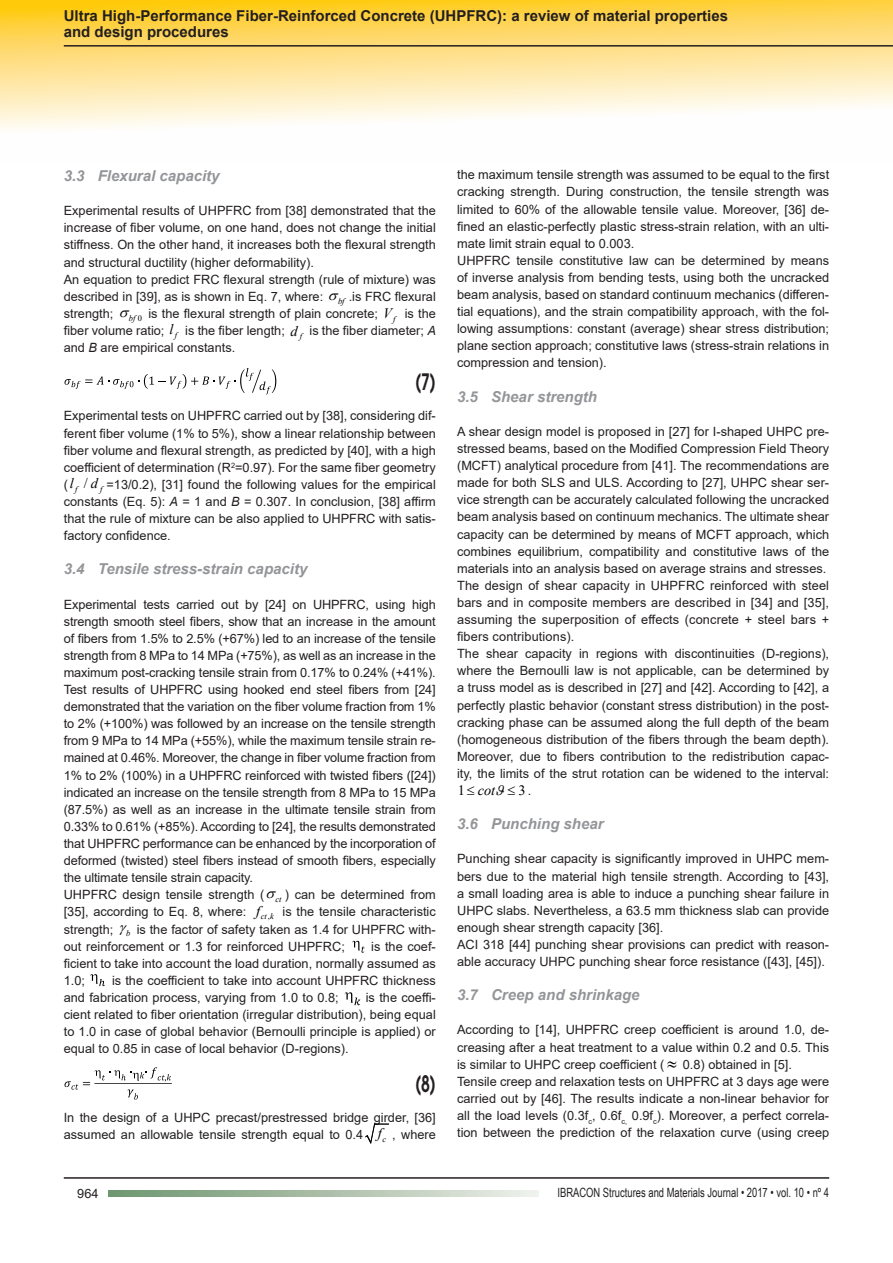
<style>
.page{position:relative;width:893px;height:1263px;background:#fff}
.page>*{position:absolute;margin:0;border:0;box-sizing:border-box;transform-origin:0 0}
.t1{font:600 22.5px "Avant Garde";color:#231f20;scale:.7 1}
.t2{font:italic 700 15px "Arial";color:#939598}
.t3{font:700 15px/16.5px "Arial";color:#231f20}
.t4{font:italic 14.4px "Times New Roman";color:#000001}
.t5{font:italic 14.25px "Times New Roman";color:#000001}
.t6{font:14.25px "Times New Roman";color:#000001}
.t7{font:12.75px/17.1px "Arial";color:#231f20}
.t8{font:12.75px "Arial Narrow";color:#231f20;scale:.9 1}
.t9{font:italic 8.4px "Times New Roman";color:#000001}
.s1{font-family:"Times New Roman";font-style:italic;font-size:14.4px;color:#000001}
.s2{font-style:italic}
.s3{font-family:"Times New Roman";font-size:14.4px;color:#000001}
.s4{font-style:normal}
.s5{color:#000001}
</style>
<div class="page">
<svg style="left:0;top:0;width:893px;height:130px;background:#fee498"></svg>
<hr style="left:64px;top:1177px;width:765px;height:2px;background:#231f20">
<hr style="left:64px;top:45px;width:829px;height:2px;background:#231f20">
<svg style="left:108px;top:1190px;width:431px;height:6px;background:#acc0aa"></svg>
<svg style="left:65px;top:368px;width:211px;height:26px"></svg>
<svg style="left:352px;top:941px;width:13px;height:12px"></svg>
<svg style="left:90px;top:974px;width:15px;height:12px"></svg>
<svg style="left:345px;top:992px;width:15px;height:13px"></svg>
<svg style="left:65px;top:1067px;width:107px;height:32px"></svg>
<svg style="left:365px;top:1123px;width:24px;height:20px"></svg>
<p class="t3" style="left:64px;top:7px;width:666px">Ultra High-Performance Fiber-Reinforced Concrete (UHPFRC): a review of material properties and design procedures</p>
<p class="t2" style="left:64px;top:166px;width:157px">3.3 Flexural capacity</p>
<p class="t7" style="left:64px;top:202px;width:374px">Experimental results of UHPFRC from [38] demonstrated that the increase of fiber volume, on one hand, does not change the initial stiffness. On the other hand, it increases both the flexural strength and structural ductility (higher deformability).<br>An equation to predict FRC flexural strength (rule of mixture) was described in [39], as is shown in Eq. 7, where: <sub>bf</sub> .is FRC flexural strength; <sub>bf</sub> <sub>0</sub> is the flexural strength of plain concrete; <span class="s1">V</span><sub>f</sub> is the fiber volume ratio; <sub>f</sub><span class="s1">l</span> is the fiber length; <sub>f</sub></p>
<p class="t7" style="left:290px;top:322px;width:147px"><span class="s1">d</span> is the fiber diameter; <span class="s2">A</span></p>
<p class="t7" style="left:64px;top:339px;width:173px">and <span class="s2">B</span> are empirical constants.</p>
<h1 class="t1" style="left:415px;top:367px;width:31px">(7)</h1>
<p class="t7" style="left:64px;top:407px;width:374px;text-align:justify">Experimental tests on UHPFRC carried out by [38], considering dif&shy;ferent fiber volume (1% to 5%), show a linear relationship between fiber volume and flexural strength, as predicted by [40], with a high coefficient of determination (R<sup>2</sup>=0.97). For the same fiber geometry ( <span class="s3">/</span><sub>f</sub></p>
<p class="t7" style="left:64px;top:476px;width:374px;text-align:justify;text-indent:6px"><span class="s1">l d</span> =13/0.2), [31] found the following values for the empirical constants (Eq. 5): <span class="s2">A</span> = 1 and <span class="s2">B</span> = 0.307. In conclusion, [38] affirm that the rule of mixture can be also applied to UHPFRC with satis&shy;factory confidence.</p>
<p class="t2" style="left:64px;top:559px;width:245px">3.4 Tensile stress-strain capacity</p>
<p class="t7" style="left:64px;top:595px;width:374px">Experimental tests carried out by [24] on UHPFRC, using high strength smooth steel fibers, show that an increase in the amount of fibers from 1.5% to 2.5% (+67%) led to an increase of the tensile strength from 8 MPa to 14 MPa (+75%), as well as an increase in the maximum post-cracking tensile strain from 0.17% to 0.24% (+41%).<br>Test results of UHPFRC using hooked end steel fibers from [24] demonstrated that the variation on the fiber volume fraction from 1% to 2% (+100%) was followed by an increase on the tensile strength from 9 MPa to 14 MPa (+55%), while the maximum tensile strain re&shy;mained at 0.46%. Moreover, the change in fiber volume fraction from 1% to 2% (100%) in a UHPFRC reinforced with twisted fibers ([24]) indicated an increase on the tensile strength from 8 MPa to 15 MPa (87.5%) as well as an increase in the ultimate tensile strain from 0.33% to 0.61% (+85%). According to [24], the results demonstrated that UHPFRC performance can be enhanced by the incorporation of deformed (twisted) steel fibers instead of smooth fibers, especially the ultimate tensile strain capacity.<br>UHPFRC design tensile strength ( <sub>ct</sub> ) can be determined from [35], according to Eq. 8, where: <sub>ct</sub> <sub>k</sub><sub>,</sub></p>
<p class="t9" style="left:100px;top:483px;width:4px">f</p>
<p class="t4" style="left:256px;top:901px;width:6px">f</p>
<p class="t7" style="left:64px;top:903px;width:374px;text-align:justify;text-indent:219px">is the tensile characteristic strength; <sub>b</sub> is the factor of safety taken as 1.4 for UHPFRC with&shy;out reinforcement or 1.3 for reinforced UHPFRC;</p>
<p class="t7" style="left:64px;top:937px;width:374px;text-align:justify;text-indent:307px">is the coef&shy;ficient to take into account the load duration, normally assumed as 1.0;</p>
<p class="t7" style="left:64px;top:972px;width:374px;text-indent:48px">is the coefficient to take into account UHPFRC thickness and fabrication process, varying from 1.0 to 0.8;</p>
<p class="t7" style="left:64px;top:989px;width:374px;text-align:justify;text-indent:302px">is the coeffi&shy;cient related to fiber orientation (irregular distribution), being equal to 1.0 in case of global behavior (Bernoulli principle is applied) or equal to 0.85 in case of local behavior (D-regions).</p>
<h1 class="t1" style="left:415px;top:1069px;width:31px">(8)</h1>
<p class="t7" style="left:64px;top:1108px;width:374px">In the design of a UHPC precast/prestressed bridge girder, [36] assumed an allowable tensile strength equal to 0.4</p>
<p class="t7" style="left:378px;top:1125px;width:59px"><sub>c</sub><span class="s1">f</span> , where</p>
<p class="t7" style="left:457px;top:166px;width:374px">the maximum tensile strength was assumed to be equal to the first cracking strength. During construction, the tensile strength was limited to 60% of the allowable tensile value. Moreover, [36] de&shy;fined an elastic-perfectly plastic stress-strain relation, with an ulti&shy;mate limit strain equal to 0.003.<br>UHPFRC tensile constitutive law can be determined by means of inverse analysis from bending tests, using both the uncracked beam analysis, based on standard continuum mechanics (differen&shy;tial equations), and the strain compatibility approach, with the fol&shy;lowing assumptions: constant (average) shear stress distribution; plane section approach; constitutive laws (stress-strain relations in compression and tension).</p>
<p class="t2" style="left:457px;top:386px;width:141px">3.5 Shear strength</p>
<p class="t7" style="left:457px;top:423px;width:374px">A shear design model is proposed in [27] for I-shaped UHPC pre&shy;stressed beams, based on the Modified Compression Field Theory (MCFT) analytical procedure from [41]. The recommendations are made for both SLS and ULS. According to [27], UHPC shear ser&shy;vice strength can be accurately calculated following the uncracked beam analysis based on continuum mechanics. The ultimate shear capacity can be determined by means of MCFT approach, which combines equilibrium, compatibility and constitutive laws of the materials into an analysis based on average strains and stresses.<br>The design of shear capacity in UHPFRC reinforced with steel bars and in composite members are described in [34] and [35], assuming the superposition of effects (concrete + steel bars + fibers contributions).<br>The shear capacity in regions with discontinuities (D-regions), where the Bernoulli law is not applicable, can be determined by a truss model as is described in [27] and [42]. According to [42], a perfectly plastic behavior (constant stress distribution) in the post&shy;cracking phase can be assumed along the full depth of the beam (homogeneous distribution of the fibers through the beam depth).<br>Moreover, due to fibers contribution to the redistribution capac&shy;ity, the limits of the strut rotation can be widened to the interval:</p>
<p class="t5" style="left:458px;top:780px;width:39px"><span class="s4">1</span>≤cot</p>
<p class="t6" style="left:508px;top:780px;width:19px">≤3</p>
<p class="t7" style="left:528px;top:782px;width:5px">.</p>
<p class="t2" style="left:457px;top:814px;width:148px">3.6 Punching shear</p>
<p class="t7" style="left:457px;top:850px;width:374px">Punching shear capacity is significantly improved in UHPC mem&shy;bers due to the material high tensile strength. According to [43], a small loading area is able to induce a punching shear failure in UHPC slabs. Nevertheless, a 63.5 mm thickness slab can provide enough shear strength capacity [36].<br>ACI 318 [44] punching shear provisions can predict with reason&shy;able accuracy UHPC punching shear force resistance ([43], [45]).</p>
<p class="t2" style="left:457px;top:985px;width:184px">3.7 Creep and shrinkage</p>
<p class="t7" style="left:457px;top:1021px;width:374px">According to [14], UHPFRC creep coefficient is around 1.0, de&shy;creasing after a heat treatment to a value within 0.2 and 0.5. This is similar to UHPC creep coefficient ( <span class="s5">≈</span> 0.8) obtained in [5].<br>Tensile creep and relaxation tests on UHPFRC at 3 days age were carried out by [46]. The results indicate a non-linear behavior for all the load levels (0.3f<sub>c</sub>, 0.6f<sub>c,</sub> 0.9f<sub>c</sub>). Moreover, a perfect correla&shy;tion between the prediction of the relaxation curve (using creep</p>
<p class="t7" style="left:77px;top:1185px;width:23px">964</p>
<p class="t8" style="left:557px;top:1183px;width:303px">IBRACON Structures and Materials Journal • 2017 • vol. 10 • nº 4</p>
</div>
